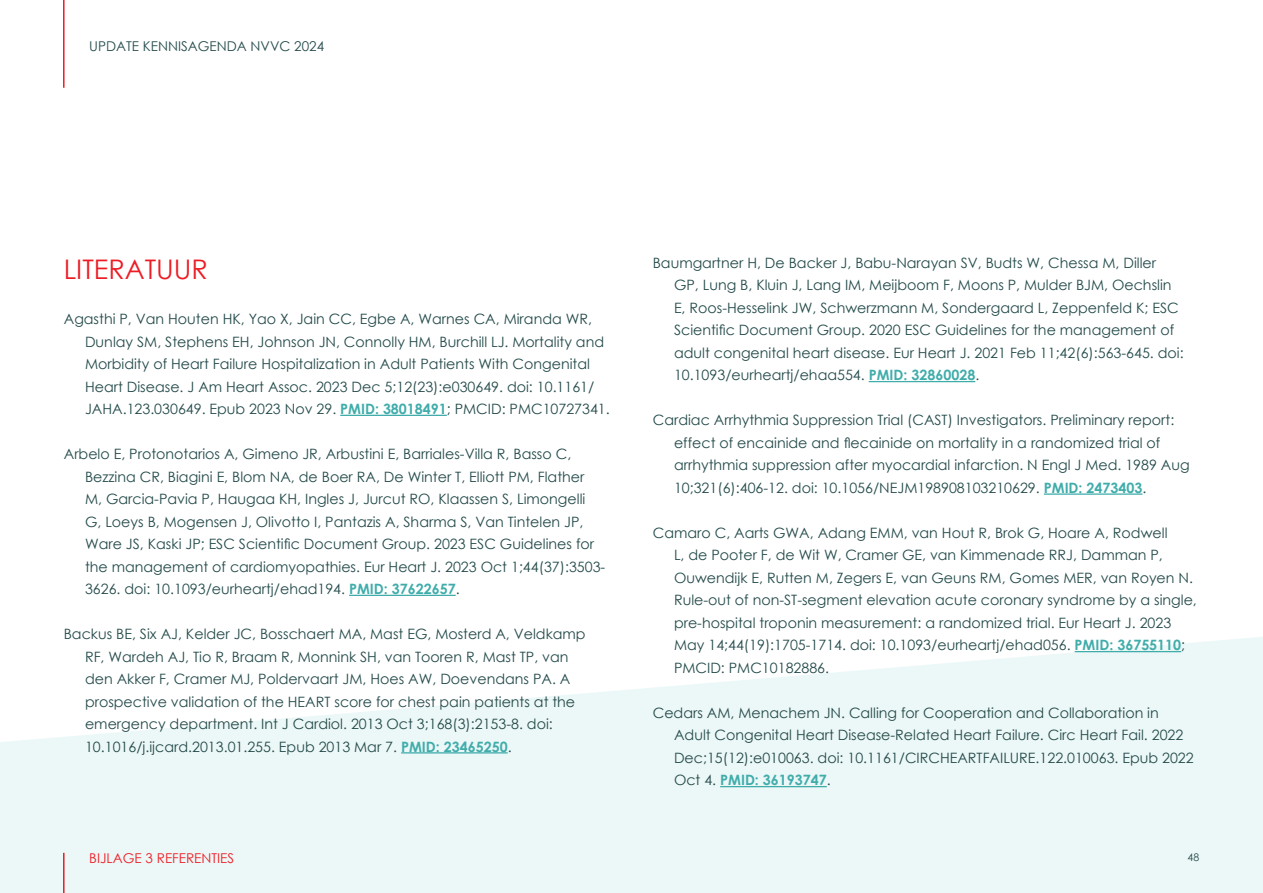
<style>
.page{position:relative;width:1263px;height:893px;background:#fff}
.page>*{position:absolute;margin:0;border:0;box-sizing:border-box;transform-origin:0 0}
.t1{font:27px "Century Gothic";color:#ed1c24}
.t2{font:14.25px/22.5px "Century Gothic";color:#244a4a}
.t3{font:13.5px "Century Gothic";color:#244a4a}
.t4{font:13.5px "Century Gothic";color:#ed1c24}
.t5{font:10.5px "Century Gothic";color:#244a4a}
.s1{font-weight:700;color:#40adab}
</style>
<div class="page">
<svg style="left:0;top:637px;width:1263px;height:256px;fill:#ecf7f7"></svg>
<hr style="left:63px;top:0;width:2px;height:88px;background:#ed1c24">
<hr style="left:63px;top:853px;width:2px;height:40px;background:#ed1c24">
<hr style="left:340px;top:415px;width:107px;height:1px;background:#40adab">
<hr style="left:349px;top:595px;width:107px;height:1px;background:#40adab">
<hr style="left:401px;top:752px;width:107px;height:1px;background:#40adab">
<hr style="left:869px;top:381px;width:106px;height:1px;background:#40adab">
<hr style="left:1044px;top:493px;width:98px;height:2px;background:#40adab">
<hr style="left:1075px;top:651px;width:106px;height:1px;background:#40adab">
<hr style="left:720px;top:786px;width:107px;height:1px;background:#40adab">
<p class="t3" style="left:89px;top:37px;width:236px">UPDATE KENNISAGENDA NVVC 2024</p>
<h1 class="t1" style="left:64px;top:250px;width:146px">LITERATUUR</h1>
<p class="t2" style="left:85px;top:307px;width:526px;text-indent:-21px">Agasthi P, Van Houten HK, Yao X, Jain CC, Egbe A, Warnes CA, Miranda WR, Dunlay SM, Stephens EH, Johnson JN, Connolly HM, Burchill LJ. Mortality and Morbidity of Heart Failure Hospitalization in Adult Patients With Congenital Heart Disease. J Am Heart Assoc. 2023 Dec 5;12(23):e030649. doi: 10.1161/ JAHA.123.030649. Epub 2023 Nov 29. <span class="s1">PMID: 38018491</span>; PMCID: PMC10727341.</p>
<p class="t2" style="left:85px;top:442px;width:522px;text-indent:-21px">Arbelo E, Protonotarios A, Gimeno JR, Arbustini E, Barriales-Villa R, Basso C, Bezzina CR, Biagini E, Blom NA, de Boer RA, De Winter T, Elliott PM, Flather<br>M, Garcia-Pavia P, Haugaa KH, Ingles J, Jurcut RO, Klaassen S, Limongelli<br>G, Loeys B, Mogensen J, Olivotto I, Pantazis A, Sharma S, Van Tintelen JP, Ware JS, Kaski JP; ESC Scientific Document Group. 2023 ESC Guidelines for the management of cardiomyopathies. Eur Heart J. 2023 Oct 1;44(37):3503- 3626. doi: 10.1093/eurheartj/ehad194. <span class="s1">PMID: 37622657</span>.</p>
<p class="t2" style="left:85px;top:622px;width:502px;text-indent:-21px">Backus BE, Six AJ, Kelder JC, Bosschaert MA, Mast EG, Mosterd A, Veldkamp RF, Wardeh AJ, Tio R, Braam R, Monnink SH, van Tooren R, Mast TP, van den Akker F, Cramer MJ, Poldervaart JM, Hoes AW, Doevendans PA. A prospective validation of the HEART score for chest pain patients at the emergency department. Int J Cardiol. 2013 Oct 3;168(3):2153-8. doi:<br>10.1016/j.ijcard.2013.01.255. Epub 2013 Mar 7. <span class="s1">PMID: 23465250</span>.</p>
<p class="t2" style="left:674px;top:251px;width:511px;text-indent:-21px">Baumgartner H, De Backer J, Babu-Narayan SV, Budts W, Chessa M, Diller GP, Lung B, Kluin J, Lang IM, Meijboom F, Moons P, Mulder BJM, Oechslin E, Roos-Hesselink JW, Schwerzmann M, Sondergaard L, Zeppenfeld K; ESC Scientific Document Group. 2020 ESC Guidelines for the management of adult congenital heart disease. Eur Heart J. 2021 Feb 11;42(6):563-645. doi:<br>10.1093/eurheartj/ehaa554. <span class="s1">PMID: 32860028</span>.</p>
<p class="t2" style="left:674px;top:409px;width:517px;text-indent:-21px">Cardiac Arrhythmia Suppression Trial (CAST) Investigators. Preliminary report: effect of encainide and flecainide on mortality in a randomized trial of arrhythmia suppression after myocardial infarction. N Engl J Med. 1989 Aug 10;321(6):406-12. doi: 10.1056/NEJM198908103210629. <span class="s1">PMID: 2473403</span>.</p>
<p class="t2" style="left:674px;top:521px;width:524px;text-indent:-21px">Camaro C, Aarts GWA, Adang EMM, van Hout R, Brok G, Hoare A, Rodwell<br>L, de Pooter F, de Wit W, Cramer GE, van Kimmenade RRJ, Damman P, Ouwendijk E, Rutten M, Zegers E, van Geuns RM, Gomes MER, van Royen N.<br>Rule-out of non-ST-segment elevation acute coronary syndrome by a single, pre-hospital troponin measurement: a randomized trial. Eur Heart J. 2023<br>May 14;44(19):1705-1714. doi: 10.1093/eurheartj/ehad056. <span class="s1">PMID: 36755110</span>; PMCID: PMC10182886.</p>
<p class="t2" style="left:674px;top:701px;width:521px;text-indent:-21px">Cedars AM, Menachem JN. Calling for Cooperation and Collaboration in Adult Congenital Heart Disease-Related Heart Failure. Circ Heart Fail. 2022<br>Dec;15(12):e010063. doi: 10.1161/CIRCHEARTFAILURE.122.010063. Epub 2022<br>Oct 4. <span class="s1">PMID: 36193747</span>.</p>
<p class="t4" style="left:89px;top:849px;width:16px">Bijlage</p>
<p class="t4" style="left:146px;top:849px;width:28px">3 Referenties</p>
<p class="t5" style="left:1187px;top:849px;width:13px">48</p>
</div>
